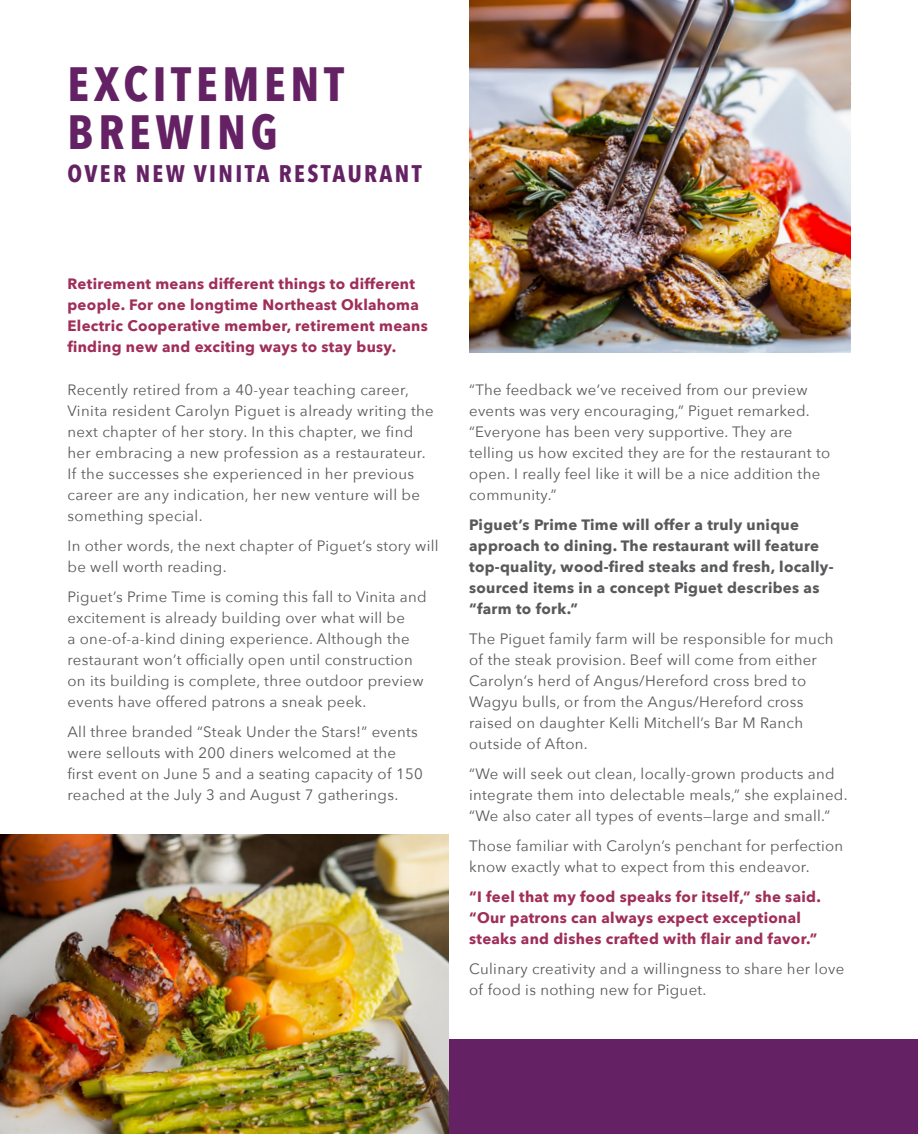
<style>
.page{position:relative;width:918px;height:1134px;background:#fff}
.page>*{position:absolute;margin:0;border:0;box-sizing:border-box;transform-origin:0 0}
.t1{font:700 48px/48px "Avenir Next Condensed";letter-spacing:.1em;color:#642265}
.t2{font:700 24px "Avenir Next Condensed";letter-spacing:.1em;color:#642265}
.t3{font:15px/21px "Avenir Next";letter-spacing:.02em;color:#58595b}
.t4{font:700 15px/21px "Avenir Next";letter-spacing:.02em;color:#9f2e58}
.t5{font:700 15px/21px "Avenir Next";letter-spacing:.02em;color:#58595b}
</style>
<div class="page">
<div style="left:0;top:1040px;width:918px;height:94px;background:#642265"></div>
<img style="left:469px;top:0;width:381px;height:352px">
<img style="left:0;top:834px;width:449px;height:300px">
<h1 class="t1" style="left:68px;top:60px;width:278px">EXCITEMENT<br>BREWING</h1>
<h2 class="t2" style="left:68px;top:159px;width:356px">OVER NEW VINITA RESTAURANT</h2>
<p class="t4" style="left:68px;top:273px;width:362px">Retirement means different things to different people. For one longtime Northeast Oklahoma Electric Cooperative member, retirement means finding new and exciting ways to stay busy.</p>
<p class="t3" style="left:68px;top:379px;width:368px">Recently retired from a 40-year teaching career, Vinita resident Carolyn Piguet is already writing the next chapter of her story. In this chapter, we find her embracing a new profession as a restaurateur.<br>If the successes she experienced in her previous career are any indication, her new venture will be something special.</p>
<p class="t3" style="left:68px;top:535px;width:373px">In other words, the next chapter of Piguet’s story will be well worth reading.</p>
<p class="t3" style="left:68px;top:586px;width:361px">Piguet’s Prime Time is coming this fall to Vinita and excitement is already building over what will be<br>a one-of-a-kind dining experience. Although the restaurant won’t officially open until construction on its building is complete, three outdoor preview events have offered patrons a sneak peek.</p>
<p class="t3" style="left:68px;top:721px;width:357px">All three branded “Steak Under the Stars!” events were sellouts with 200 diners welcomed at the first event on June 5 and a seating capacity of 150 reached at the July 3 and August 7 gatherings.</p>
<p class="t3" style="left:469px;top:379px;width:363px">“The feedback we’ve received from our preview events was very encouraging,” Piguet remarked. “Everyone has been very supportive. They are telling us how excited they are for the restaurant to open. I really feel like it will be a nice addition the community.”</p>
<p class="t5" style="left:469px;top:514px;width:366px">Piguet’s Prime Time will offer a truly unique approach to dining. The restaurant will feature top-quality, wood-fired steaks and fresh, locally&shy;sourced items in a concept Piguet describes as “farm to fork.”</p>
<p class="t3" style="left:469px;top:628px;width:366px">The Piguet family farm will be responsible for much of the steak provision. Beef will come from either Carolyn’s herd of Angus/Hereford cross bred to Wagyu bulls, or from the Angus/Hereford cross raised on daughter Kelli Mitchell’s Bar M Ranch outside of Afton.</p>
<p class="t3" style="left:469px;top:763px;width:380px">“We will seek out clean, locally-grown products and integrate them into delectable meals,” she explained. “We also cater all types of events—large and small.”</p>
<p class="t3" style="left:469px;top:835px;width:376px">Those familiar with Carolyn’s penchant for perfection know exactly what to expect from this endeavor.</p>
<p class="t4" style="left:469px;top:886px;width:353px">“I feel that my food speaks for itself,” she said. “Our patrons can always expect exceptional steaks and dishes crafted with flair and favor.”</p>
<p class="t3" style="left:469px;top:958px;width:377px">Culinary creativity and a willingness to share her love of food is nothing new for Piguet.</p>
</div>
